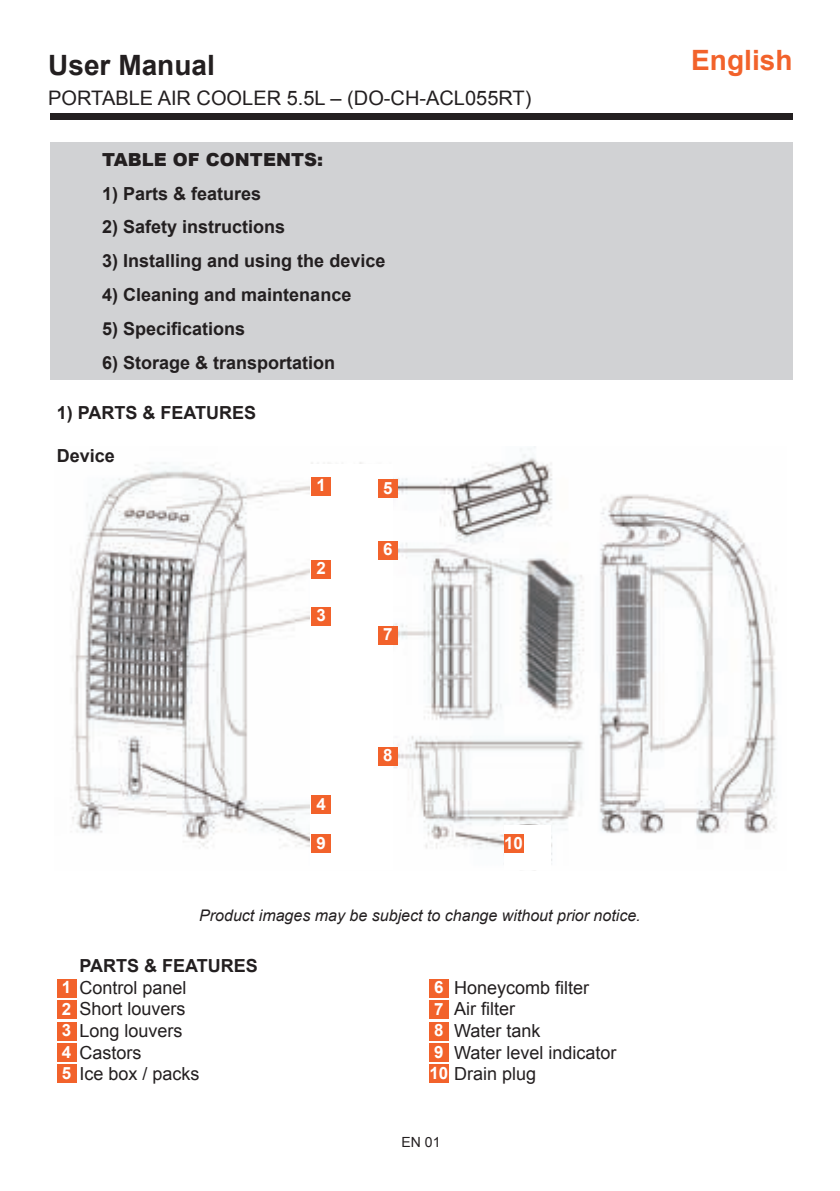
<style>
.page{position:relative;width:840px;height:1191px;background:#fff}
.page>*{position:absolute;margin:0;border:0;box-sizing:border-box;transform-origin:0 0}
.t1{font:700 28px "Arial";color:#231f20}
.t2{font:700 28px "Arial";color:#f2622b}
.t3{font:20px "Arial";color:#231f20}
.t4{font:700 18px "Arial";color:#231f20}
.t5{font:18px/21.6px "Arial";color:#231f20}
.t6{font:900 18px "Arial";color:#231f20}
.t7{font:700 16.8px/21.4px "Arial";color:#fff;text-align:justify}
.t8{font:italic 16px "Arial";color:#231f20}
.t9{font:14px "Arial";color:#231f20}
.s1{font-weight:700;font-size:16.8px;color:#fff}
</style>
<div class="page">
<img style="left:72px;top:447px;width:705px;height:417px">
<div style="left:310px;top:464px;width:82px;height:406px;background:#fff"></div>
<div style="left:504px;top:825px;width:47px;height:45px;background:#fff"></div>
<div style="left:50px;top:142px;width:742px;height:237px;background:#d1d2d4"></div>
<div style="left:50px;top:113px;width:742px;height:7px;background:#231f20"></div>
<div style="left:57px;top:978px;width:19px;height:19px;background:#f2622b"></div>
<div style="left:57px;top:1000px;width:19px;height:19px;background:#f2622b"></div>
<div style="left:57px;top:1021px;width:19px;height:19px;background:#f2622b"></div>
<div style="left:57px;top:1043px;width:19px;height:19px;background:#f2622b"></div>
<div style="left:57px;top:1064px;width:19px;height:19px;background:#f2622b"></div>
<div style="left:429px;top:978px;width:19px;height:19px;background:#f2622b"></div>
<div style="left:429px;top:1000px;width:19px;height:19px;background:#f2622b"></div>
<div style="left:429px;top:1021px;width:19px;height:19px;background:#f2622b"></div>
<div style="left:429px;top:1043px;width:19px;height:19px;background:#f2622b"></div>
<div style="left:429px;top:1064px;width:19px;height:19px;background:#f2622b"></div>
<div style="left:311px;top:795px;width:20px;height:19px;background:#f2622b"></div>
<div style="left:378px;top:479px;width:19px;height:19px;background:#f2622b"></div>
<div style="left:378px;top:540px;width:19px;height:19px;background:#f2622b"></div>
<div style="left:378px;top:626px;width:19px;height:18px;background:#f2622b"></div>
<div style="left:378px;top:746px;width:19px;height:19px;background:#f2622b"></div>
<div style="left:311px;top:834px;width:20px;height:19px;background:#f2622b"></div>
<div style="left:503px;top:834px;width:20px;height:19px;background:#f2622b"></div>
<div style="left:311px;top:476px;width:20px;height:19px;background:#f2622b"></div>
<div style="left:311px;top:559px;width:20px;height:19px;background:#f2622b"></div>
<div style="left:311px;top:607px;width:20px;height:19px;background:#f2622b"></div>
<h1 class="t1" style="left:48px;top:55px;width:168px">User Manual</h1>
<p class="t3" style="left:48px;top:91px;width:484px">PORTABLE AIR COOLER 5.5L – (DO-CH-ACL055RT)</p>
<p class="t6" style="left:102px;top:149px;width:222px">TABLE OF CONTENTS:</p>
<p class="t4" style="left:102px;top:186px;width:161px">1) Parts &amp; features</p>
<p class="t4" style="left:102px;top:220px;width:185px">2) Safety instructions</p>
<p class="t4" style="left:102px;top:254px;width:285px">3) Installing and using the device</p>
<p class="t4" style="left:102px;top:288px;width:251px">4) Cleaning and maintenance</p>
<p class="t4" style="left:102px;top:317px;width:145px">5) Specifications</p>
<p class="t4" style="left:102px;top:356px;width:235px">6) Storage &amp; transportation</p>
<p class="t4" style="left:57px;top:406px;width:201px">1) PARTS &amp; FEATURES</p>
<p class="t4" style="left:57px;top:449px;width:60px">Device</p>
<p class="t7" style="left:316px;top:476px;width:11px">1</p>
<p class="t7" style="left:316px;top:559px;width:11px">2</p>
<p class="t7" style="left:316px;top:606px;width:11px">3</p>
<p class="t7" style="left:316px;top:795px;width:11px">4</p>
<p class="t7" style="left:383px;top:479px;width:11px">5</p>
<p class="t7" style="left:383px;top:540px;width:11px">6</p>
<p class="t7" style="left:383px;top:625px;width:11px">7</p>
<p class="t7" style="left:383px;top:746px;width:11px">8</p>
<p class="t7" style="left:316px;top:834px;width:11px">9</p>
<p class="t7" style="left:504px;top:834px;width:20px">10</p>
<p class="t8" style="left:199px;top:909px;width:443px">Product images may be subject to change without prior notice.</p>
<p class="t4" style="left:79px;top:959px;width:180px">PARTS &amp; FEATURES</p>
<p class="t5" style="left:79px;top:978px;width:122px">Control panel<br>Short louvers<br>Long louvers<br>Castors<br>Ice box / packs</p>
<p class="t5" style="left:454px;top:976px;width:137px">Honeycomb filter</p>
<p class="t7" style="left:62px;top:978px;width:11px">1<br>2<br>3<br>4<br>5</p>
<p class="t7" style="left:434px;top:978px;width:11px">6<br>7<br>8<br>9</p>
<p class="t5" style="left:454px;top:998px;width:63px">Air filter</p>
<p class="t5" style="left:454px;top:1021px;width:88px">Water tank</p>
<p class="t5" style="left:454px;top:1043px;width:164px">Water level indicator</p>
<p class="t5" style="left:429px;top:1064px;width:108px"><span class="s1">10</span> Drain plug</p>
<p class="t9" style="left:401px;top:1136px;width:40px">EN 01</p>
<h1 class="t2" style="left:690px;top:50px;width:103px">English</h1>
</div>
